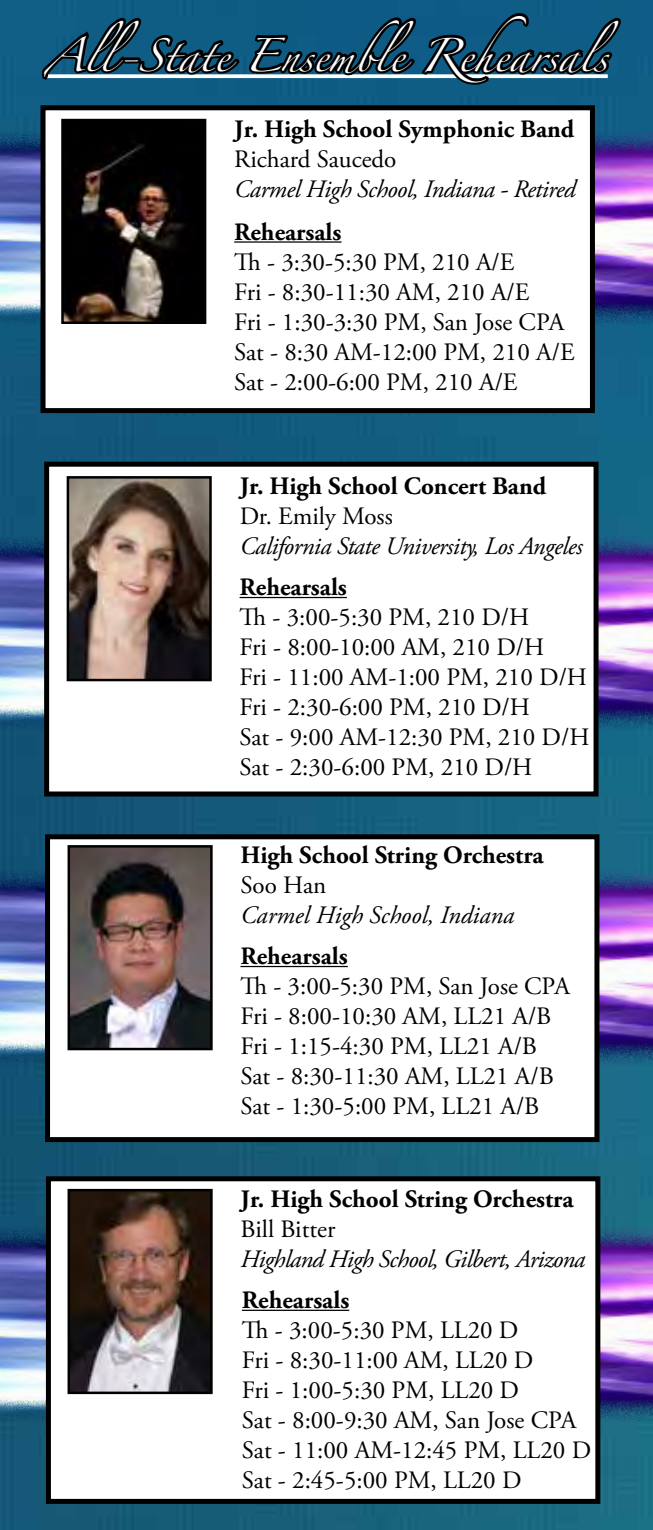
<style>
.page{position:relative;width:653px;height:1530px;background:#fff}
.page>*{position:absolute;margin:0;border:0;box-sizing:border-box;transform-origin:0 0}
.t1{font:30px "Zapfino";color:#fff}
.t2{font:25px/30px "Adobe Garamond Pro";color:#000}
.t3{font:700 25px "Adobe Garamond Pro";color:#000}
.t4{font:italic 25px "Adobe Garamond Pro";letter-spacing:-.02em;color:#000}
.t5{font:italic 25px "Adobe Garamond Pro";color:#000}
</style>
<div class="page">
<img style="left:0;top:0;width:652px;height:1530px">
<img style="left:0;top:1226px;width:652px;height:197px">
<img style="left:0;top:869px;width:652px;height:197px">
<img style="left:0;top:535px;width:652px;height:196px">
<img style="left:0;top:130px;width:652px;height:196px">
<div style="left:41px;top:105px;width:554px;height:308px;background:#fff;border:5px solid #000"></div>
<div style="left:44px;top:462px;width:554px;height:335px;background:#fff;border:5px solid #000"></div>
<img style="left:64px;top:122px;width:139px;height:199px">
<div style="left:61px;top:119px;width:145px;height:205px;border:2px solid #000"></div>
<hr style="left:234px;top:241px;width:107px;height:2px;background:#000">
<img style="left:70px;top:479px;width:139px;height:199px">
<div style="left:67px;top:476px;width:145px;height:205px;border:2px solid #000"></div>
<hr style="left:239px;top:597px;width:108px;height:1px;background:#000">
<div style="left:45px;top:834px;width:554px;height:308px;background:#fff;border:5px solid #000"></div>
<img style="left:71px;top:848px;width:138px;height:199px">
<div style="left:68px;top:845px;width:144px;height:205px;border:2px solid #000"></div>
<hr style="left:240px;top:966px;width:108px;height:1px;background:#000">
<div style="left:46px;top:1176px;width:554px;height:328px;background:#fff;border:5px solid #000"></div>
<img style="left:71px;top:1192px;width:138px;height:199px">
<div style="left:68px;top:1189px;width:144px;height:205px;border:2px solid #000"></div>
<hr style="left:242px;top:1310px;width:107px;height:1px;background:#000">
<svg style="left:38px;top:0;width:595px;height:106px"></svg>
<p class="t1" style="left:45px;top:43px;width:574px">All-State Ensemble Rehearsals</p>
<p class="t3" style="left:234px;top:114px;width:341px">Jr. High School Symphonic Band</p>
<p class="t2" style="left:234px;top:145px;width:164px">Richard Saucedo</p>
<p class="t4" style="left:234px;top:174px;width:343px">Carmel High School, Indiana - Retired</p>
<p class="t3" style="left:234px;top:217px;width:109px">Rehearsals</p>
<p class="t2" style="left:234px;top:247px;width:342px">Th - 3:30-5:30 PM, 210 A/E<br>Fri - 8:30-11:30 AM, 210 A/E<br>Fri - 1:30-3:30 PM, San Jose CPA<br>Sat - 8:30 AM-12:00 PM, 210 A/E<br>Sat - 2:00-6:00 PM, 210 A/E</p>
<p class="t3" style="left:240px;top:472px;width:308px">Jr. High School Concert Band</p>
<p class="t2" style="left:240px;top:502px;width:154px">Dr. Emily Moss</p>
<p class="t4" style="left:240px;top:531px;width:344px">California State University, Los Angeles</p>
<p class="t3" style="left:239px;top:573px;width:109px">Rehearsals</p>
<p class="t2" style="left:239px;top:603px;width:351px">Th - 3:00-5:30 PM, 210 D/H<br>Fri - 8:00-10:00 AM, 210 D/H<br>Fri - 11:00 AM-1:00 PM, 210 D/H<br>Fri - 2:30-6:00 PM, 210 D/H<br>Sat - 9:00 AM-12:30 PM, 210 D/H<br>Sat - 2:30-6:00 PM, 210 D/H</p>
<p class="t3" style="left:240px;top:841px;width:304px">High School String Orchestra</p>
<p class="t2" style="left:240px;top:871px;width:87px">Soo Han</p>
<p class="t5" style="left:240px;top:900px;width:275px">Carmel High School, Indiana</p>
<p class="t3" style="left:240px;top:942px;width:109px">Rehearsals</p>
<p class="t2" style="left:240px;top:972px;width:331px">Th - 3:00-5:30 PM, San Jose CPA<br>Fri - 8:00-10:30 AM, LL21 A/B<br>Fri - 1:15-4:30 PM, LL21 A/B<br>Sat - 8:30-11:30 AM, LL21 A/B<br>Sat - 1:30-5:00 PM, LL21 A/B</p>
<p class="t3" style="left:240px;top:1185px;width:334px">Jr. High School String Orchestra</p>
<p class="t2" style="left:240px;top:1215px;width:96px">Bill Bitter</p>
<p class="t4" style="left:240px;top:1244px;width:346px">Highland High School, Gilbert, Arizona</p>
<p class="t3" style="left:242px;top:1285px;width:109px">Rehearsals</p>
<p class="t2" style="left:242px;top:1316px;width:350px">Th - 3:00-5:30 PM, LL20 D<br>Fri - 8:30-11:00 AM, LL20 D<br>Fri - 1:00-5:30 PM, LL20 D<br>Sat - 8:00-9:30 AM, San Jose CPA<br>Sat - 11:00 AM-12:45 PM, LL20 D<br>Sat - 2:45-5:00 PM, LL20 D</p>
</div>
